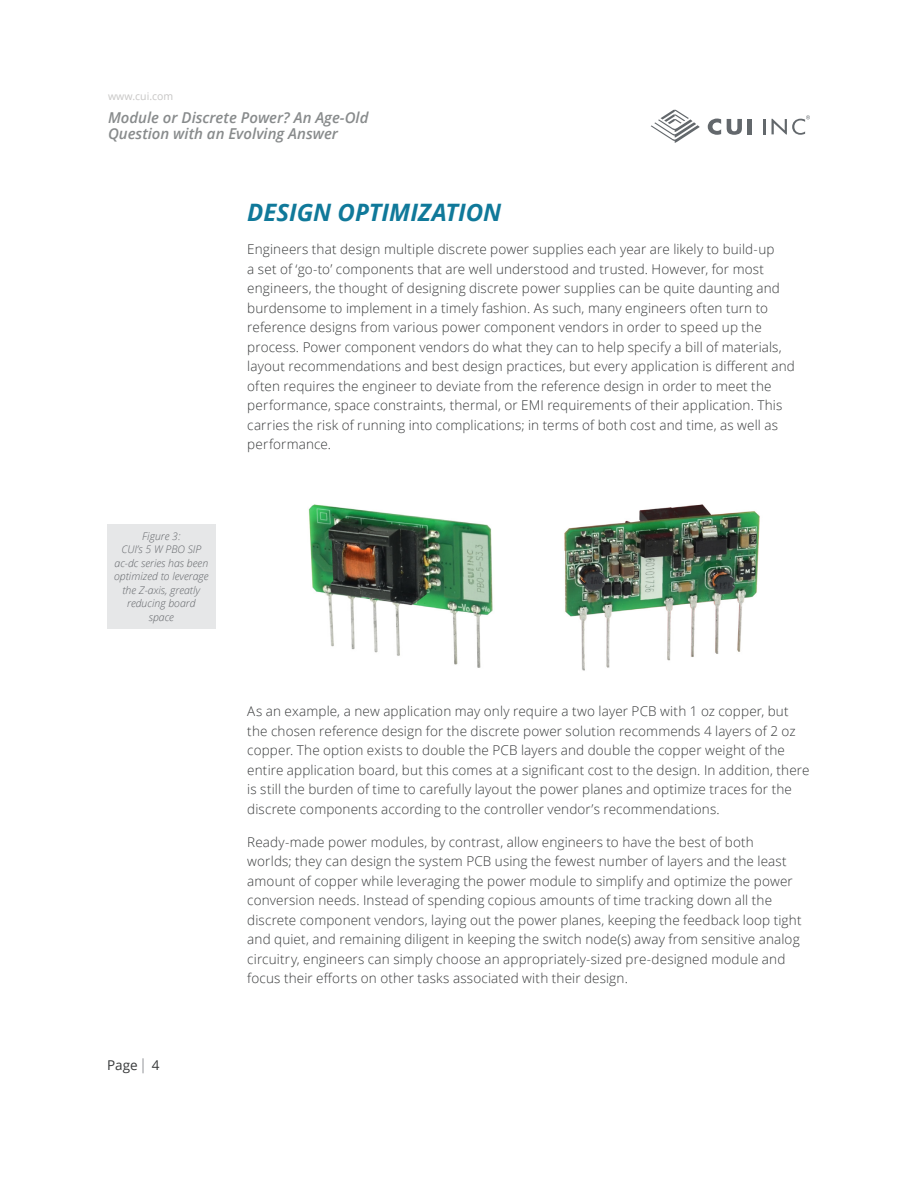
<style>
.page{position:relative;width:918px;height:1188px;background:#fff}
.page>*{position:absolute;margin:0;border:0;box-sizing:border-box;transform-origin:0 0}
.t1{font:italic 700 24px "Open Sans";letter-spacing:-.005em;color:#10799a}
.t2{font:italic 600 15px/16.5px "Open Sans";color:#888b8c}
.t3{font:300 13.5px/19.5px "Open Sans";letter-spacing:.01em;color:#37393a}
.t4{font:13.5px "Open Sans";color:#37393a}
.t5{font:italic 300 10.5px/13.5px "Open Sans";color:#63666a;text-align:center}
.t6{font:10.5px "Open Sans";color:#c7c6c5}
</style>
<div class="page">
<svg style="left:651px;top:109px;width:49px;height:34px"></svg>
<svg style="left:763px;top:119px;width:2px;height:15px"></svg>
<svg style="left:708px;top:119px;width:13px;height:16px"></svg>
<svg style="left:727px;top:119px;width:15px;height:16px"></svg>
<hr style="left:748px;top:119px;width:4px;height:15px;background:#63686c">
<svg style="left:772px;top:115px;width:38px;height:20px"></svg>
<svg style="left:143px;top:1058px;width:1px;height:15px"></svg>
<img style="left:308px;top:504px;width:452px;height:167px">
<div style="left:107px;top:524px;width:108px;height:105px;background:#e6e7e8"></div>
<p class="t6" style="left:108px;top:89px;width:67px">www.cui.com</p>
<p class="t2" style="left:108px;top:109px;width:262px">Module or Discrete Power? An Age-Old<br>Question with an Evolving Answer</p>
<p class="t5" style="left:114px;top:529px;width:96px">Figure 3:<br>CUI’s 5 W PBO SIP ac-dc series has been optimized to leverage the Z-axis, greatly reducing board space</p>
<p class="t4" style="left:107px;top:1056px;width:54px">Page 4</p>
<h1 class="t1" style="left:247px;top:196px;width:256px">DESIGN OPTIMIZATION</h1>
<p class="t3" style="left:247px;top:239px;width:549px">Engineers that design multiple discrete power supplies each year are likely to build-up<br>a set of ‘go-to’ components that are well understood and trusted. However, for most engineers, the thought of designing discrete power supplies can be quite daunting and burdensome to implement in a timely fashion. As such, many engineers often turn to reference designs from various power component vendors in order to speed up the process. Power component vendors do what they can to help specify a bill of materials, layout recommendations and best design practices, but every application is different and often requires the engineer to deviate from the reference design in order to meet the performance, space constraints, thermal, or EMI requirements of their application. This carries the risk of running into complications; in terms of both cost and time, as well as performance.</p>
<p class="t3" style="left:247px;top:701px;width:564px">As an example, a new application may only require a two layer PCB with 1 oz copper, but the chosen reference design for the discrete power solution recommends 4 layers of 2 oz copper. The option exists to double the PCB layers and double the copper weight of the entire application board, but this comes at a significant cost to the design. In addition, there is still the burden of time to carefully layout the power planes and optimize traces for the discrete components according to the controller vendor’s recommendations.</p>
<p class="t3" style="left:247px;top:832px;width:556px">Ready-made power modules, by contrast, allow engineers to have the best of both worlds; they can design the system PCB using the fewest number of layers and the least amount of copper while leveraging the power module to simplify and optimize the power conversion needs. Instead of spending copious amounts of time tracking down all the discrete component vendors, laying out the power planes, keeping the feedback loop tight and quiet, and remaining diligent in keeping the switch node(s) away from sensitive analog circuitry, engineers can simply choose an appropriately-sized pre-designed module and focus their efforts on other tasks associated with their design.</p>
</div>
